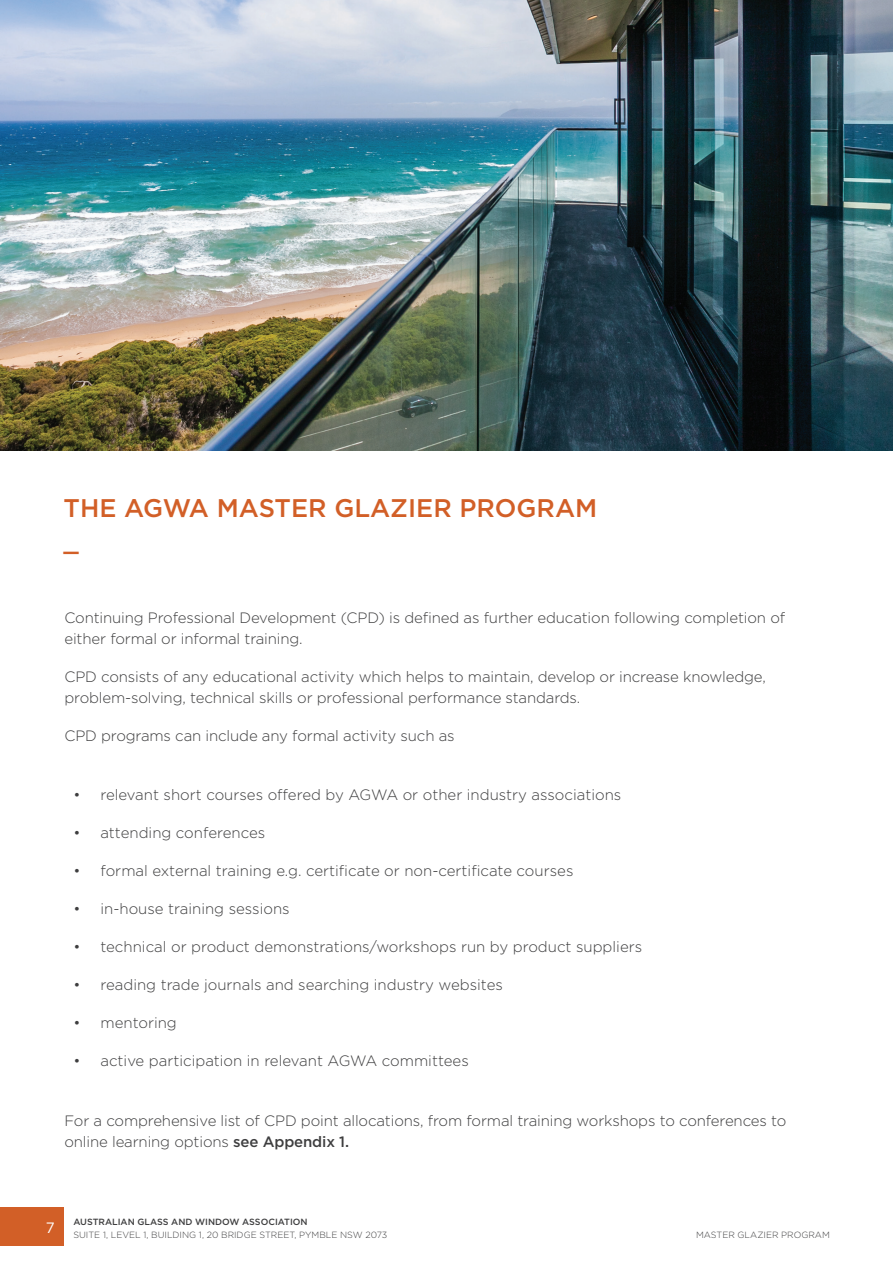
<style>
.page{position:relative;width:893px;height:1263px;background:#fff}
.page>*{position:absolute;margin:0;border:0;box-sizing:border-box;transform-origin:0 0}
.HEADER__Sub_Chapter{font:500 25.5px "Gotham";color:#d25f27}
.BODY__Copy{font:300 15px/21px "Gotham";letter-spacing:-.01em;color:#3e3e3f}
.t1{font:15px "Gotham";color:#fff}
.COVER__Footer{font:300 9px/13.5px "Gotham";color:#3e3e3f}
.FOOTER__Small_CENTRE{font:300 9px "Gotham";color:#3e3e3f}
.s1{font-weight:500}
</style>
<div class="page">
<div style="left:0;top:1208px;width:64px;height:38px;background:#d25f27"></div>
<img style="left:0;top:0;width:893px;height:451px">
<p class="HEADER__Sub_Chapter" style="left:64px;top:491px;width:535px">THE AGWA MASTER GLAZIER PROGRAM</p>
<p class="HEADER__Sub_Chapter" style="left:64px;top:524px;width:17px">_</p>
<p class="BODY__Copy" style="left:64px;top:607px;width:722px">Continuing Professional Development (CPD) is defined as further education following completion of either formal or informal training.</p>
<p class="BODY__Copy" style="left:64px;top:666px;width:703px">CPD consists of any educational activity which helps to maintain, develop or increase knowledge, problem-solving, technical skills or professional performance standards.</p>
<p class="BODY__Copy" style="left:64px;top:725px;width:392px">CPD programs can include any formal activity such as</p>
<p class="BODY__Copy" style="left:73px;top:784px;width:549px">• relevant short courses offered by AGWA or other industry associations</p>
<p class="BODY__Copy" style="left:73px;top:822px;width:193px">• attending conferences</p>
<p class="BODY__Copy" style="left:73px;top:860px;width:501px">• formal external training e.g. certificate or non-certificate courses</p>
<p class="BODY__Copy" style="left:73px;top:898px;width:218px">• in-house training sessions</p>
<p class="BODY__Copy" style="left:73px;top:936px;width:570px">• technical or product demonstrations/workshops run by product suppliers</p>
<p class="BODY__Copy" style="left:73px;top:974px;width:431px">• reading trade journals and searching industry websites</p>
<p class="BODY__Copy" style="left:73px;top:1012px;width:105px">• mentoring</p>
<p class="BODY__Copy" style="left:73px;top:1050px;width:397px">• active participation in relevant AGWA committees</p>
<p class="BODY__Copy" style="left:64px;top:1109px;width:723px">For a comprehensive list of CPD point allocations, from formal training workshops to conferences to online learning options <span class="s1">see Appendix 1.</span></p>
<p class="t1" style="left:46px;top:1218px;width:10px">7</p>
<p class="COVER__Footer" style="left:73px;top:1214px;width:316px"><span class="s1">AUSTRALIAN GLASS AND WINDOW ASSOCIATION<br></span>SUITE 1, LEVEL 1, BUILDING 1, 20 BRIDGE STREET, PYMBLE NSW 2073</p>
<p class="FOOTER__Small_CENTRE" style="left:696px;top:1229px;width:135px">MASTER GLAZIER PROGRAM</p>
</div>
